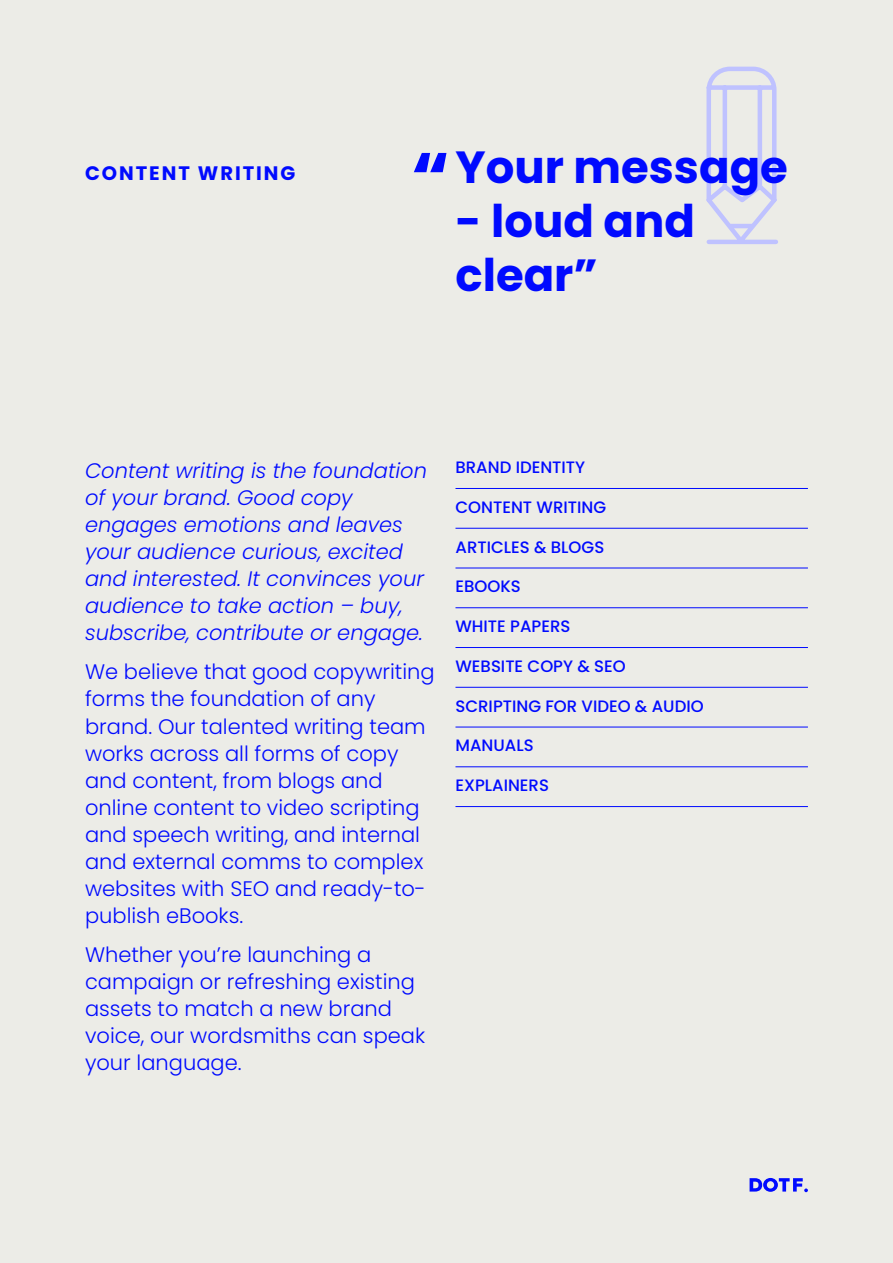
<style>
.page{position:relative;width:893px;height:1263px;background:#ecece7}
.page>*{position:absolute;margin:0;border:0;box-sizing:border-box;transform-origin:0 0}
.t1{font:700 72px "Poppins";color:#000aff}
.t2{font:700 45px/54px "Poppins";color:#000aff}
.t3{font:300 21px/27px "Poppins";color:#000aff}
.t4{font:italic 300 21px/27px "Poppins";color:#000aff}
.t5{font:700 19.5px "Poppins";letter-spacing:.1em;color:#000aff}
.t6{font:500 16.5px "Poppins";color:#000aff}
</style>
<div class="page">
<svg style="left:750px;top:1178px;width:58px;height:14px"></svg>
<hr style="left:455px;top:488px;width:353px;height:1px;background:#000aff">
<hr style="left:455px;top:528px;width:353px;height:1px;background:#000aff">
<hr style="left:455px;top:568px;width:353px;height:1px;background:#000aff">
<hr style="left:455px;top:607px;width:353px;height:1px;background:#000aff">
<hr style="left:455px;top:647px;width:353px;height:1px;background:#000aff">
<hr style="left:455px;top:687px;width:353px;height:1px;background:#000aff">
<hr style="left:455px;top:727px;width:353px;height:1px;background:#000aff">
<hr style="left:455px;top:766px;width:353px;height:1px;background:#000aff">
<hr style="left:455px;top:806px;width:353px;height:1px;background:#000aff">
<svg style="left:706px;top:66px;width:72px;height:178px"></svg>
<p class="t5" style="left:85px;top:162px;width:212px">CONTENT WRITING</p>
<p class="t1" style="left:411px;top:137px;width:40px">“</p>
<p class="t2" style="left:455px;top:141px;width:334px">Your message</p>
<p class="t2" style="left:455px;top:195px;width:241px">- loud and clear”</p>
<p class="t4" style="left:85px;top:457px;width:343px">Content writing is the foundation of your brand. Good copy engages emotions and leaves your audience curious, excited and interested. It convinces your audience to take action – buy, subscribe, contribute or engage.</p>
<p class="t3" style="left:85px;top:659px;width:351px">We believe that good copywriting forms the foundation of any brand. Our talented writing team works across all forms of copy and content, from blogs and online content to video scripting and speech writing, and internal and external comms to complex websites with SEO and ready-to&shy;publish eBooks.</p>
<p class="t3" style="left:85px;top:941px;width:342px">Whether you’re launching a campaign or refreshing existing assets to match a new brand voice, our wordsmiths can speak your language.</p>
<p class="t6" style="left:455px;top:458px;width:131px">BRAND IDENTITY</p>
<p class="t6" style="left:455px;top:497px;width:152px">CONTENT WRITING</p>
<p class="t6" style="left:455px;top:537px;width:150px">ARTICLES &amp; BLOGS</p>
<p class="t6" style="left:455px;top:577px;width:67px">EBOOKS</p>
<p class="t6" style="left:455px;top:617px;width:116px">WHITE PAPERS</p>
<p class="t6" style="left:455px;top:656px;width:172px">WEBSITE COPY &amp; SEO</p>
<p class="t6" style="left:455px;top:696px;width:250px">SCRIPTING FOR VIDEO &amp; AUDIO</p>
<p class="t6" style="left:455px;top:736px;width:80px">MANUALS</p>
<p class="t6" style="left:455px;top:776px;width:95px">EXPLAINERS</p>
</div>
